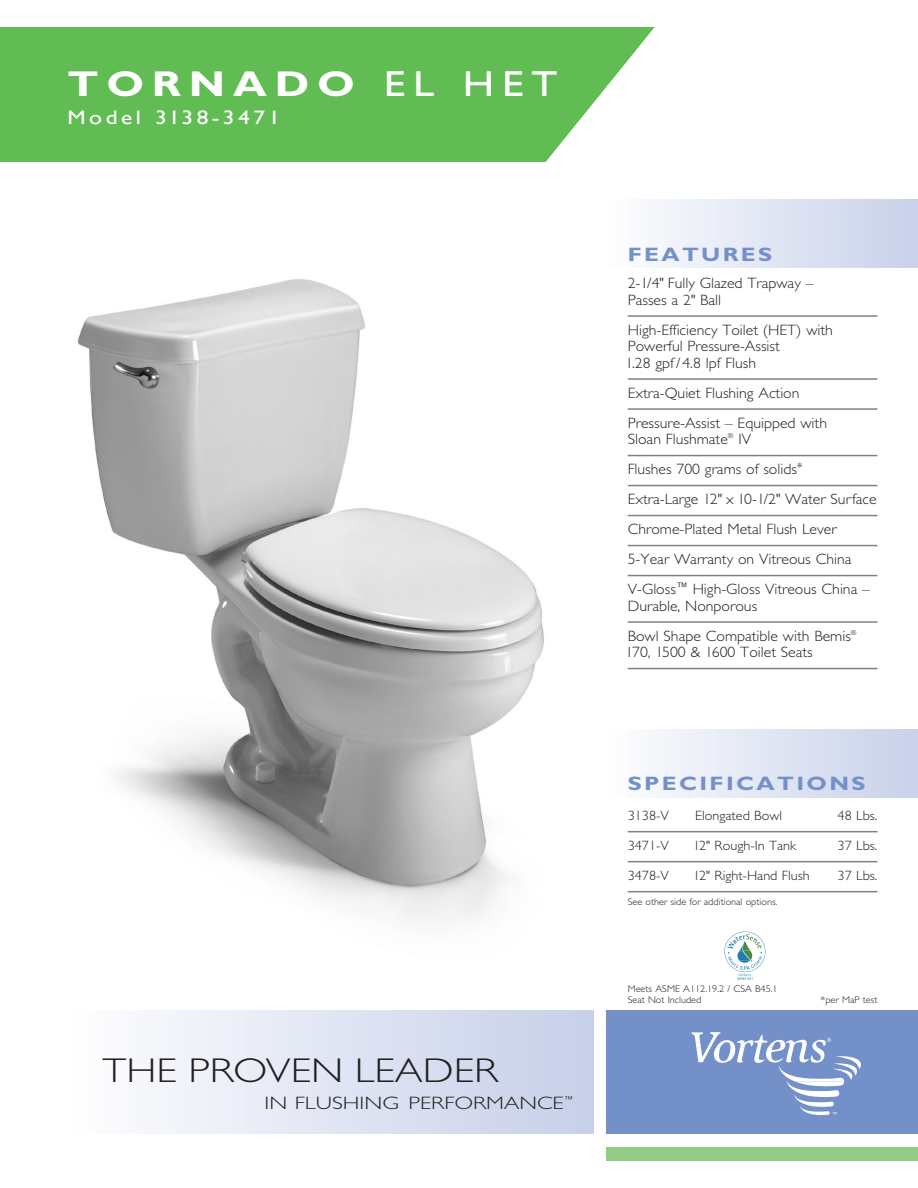
<style>
.page{position:relative;width:918px;height:1188px;background:#fff}
.page>*{position:absolute;margin:0;border:0;box-sizing:border-box;transform-origin:0 0}
.t1{font:700 36px "Gill Sans";letter-spacing:.18em;color:#fff;scale:1.2 1}
.t2{font:300 34.5px "Gill Sans";color:#231f20;scale:1.21 1}
.t3{font:700 19.5px "Gill Sans";letter-spacing:.1em;color:#7490c9;scale:1.2 1}
.t4{font:19.5px "Gill Sans";letter-spacing:.15em;color:#fff;scale:1.2 1}
.t5{font:300 18px "Gill Sans";color:#231f20;scale:1.29 1}
.t6{font:300 15px/30px "Gill Sans";color:#231f20;scale:1.05 1}
.t7{font:300 13.5px "Gill Sans";color:#231f20;scale:1.05 1}
.t8{font:300 9.75px/11.2px "Gill Sans";color:#231f20;scale:1.05 1}
.t9{font:300 6.75px "Gill Sans";color:#231f20;scale:1.05 1}
.s1{font-weight:400}
</style>
<div class="page">
<div style="left:606px;top:200px;width:312px;height:68px;background:linear-gradient(to right,#fdfefe,#c8d1ea)"></div>
<div style="left:606px;top:729px;width:312px;height:68px;background:linear-gradient(to right,#fdfefe,#c8d1ea)"></div>
<div style="left:68px;top:1010px;width:526px;height:124px;background:linear-gradient(to right,#fdfefe,#c6cfe9)"></div>
<div style="left:606px;top:1010px;width:312px;height:124px;background:#7490c9"></div>
<div style="left:606px;top:1148px;width:312px;height:13px;background:#93cc84"></div>
<svg style="left:691px;top:1032px;width:170px;height:83px"></svg>
<svg style="left:0;top:27px;width:655px;height:135px;background:#6fc162"></svg>
<svg style="left:724px;top:932px;width:41px;height:48px"></svg>
<img style="left:78px;top:279px;width:466px;height:645px">
<hr style="left:628px;top:315px;width:250px;height:2px;background:#808285">
<hr style="left:628px;top:378px;width:250px;height:2px;background:#808285">
<hr style="left:628px;top:408px;width:250px;height:2px;background:#808285">
<hr style="left:628px;top:455px;width:250px;height:1px;background:#808285">
<hr style="left:628px;top:485px;width:250px;height:1px;background:#808285">
<hr style="left:628px;top:515px;width:250px;height:1px;background:#808285">
<hr style="left:628px;top:545px;width:250px;height:1px;background:#808285">
<hr style="left:628px;top:575px;width:250px;height:1px;background:#808285">
<hr style="left:628px;top:621px;width:250px;height:2px;background:#808285">
<hr style="left:628px;top:668px;width:250px;height:1px;background:#808285">
<hr style="left:628px;top:831px;width:250px;height:1px;background:#808285">
<hr style="left:628px;top:861px;width:250px;height:1px;background:#808285">
<hr style="left:628px;top:891px;width:250px;height:1px;background:#808285">
<h1 class="t1" style="left:68px;top:63px;width:410px">TORNADO <span class="s1">EL het</span></h1>
<h3 class="t4" style="left:68px;top:106px;width:179px">Model 3138-3471</h3>
<h2 class="t2" style="left:103px;top:1051px;width:328px">THE PROVEN LEADER</h2>
<p class="t5" style="left:265px;top:1093px;width:241px">IN FLUSHING PERFORMANCE<sup>™</sup></p>
<h3 class="t3" style="left:628px;top:243px;width:122px">FEATURES</h3>
<p class="t6" style="left:628px;top:275px;width:179px;line-height:16.5px">2-1/4" Fully Glazed Trapway –<br>Passes a 2" Ball</p>
<p class="t6" style="left:625px;top:321px;width:199px;line-height:16.5px">High-Efficiency Toilet (HET) with<br>Powerful Pressure-Assist<br>1.28 gpf/4.8 lpf Flush</p>
<p class="t6" style="left:628px;top:378px;width:191px">Extra-Quiet Flushing Action<br>Pressure-Assist – Equipped with</p>
<p class="t6" style="left:628px;top:424px;width:97px">Sloan Flushmate</p>
<p class="t9" style="left:728px;top:432px;width:7px">®</p>
<p class="t6" style="left:628px;top:424px;width:239px;text-indent:111px">IV<br>Flushes 700 grams of solids<sup>*<br></sup>Extra-Large 12" x 10-1/2" Water Surface<br>Chrome-Plated Metal Flush Lever<br>5-Year Warranty on Vitreous China<br>V-Gloss<sup>™</sup> High-Gloss Vitreous China –</p>
<p class="t6" style="left:628px;top:591px;width:214px">Durable, Nonporous<br>Bowl Shape Compatible with Bemis</p>
<p class="t9" style="left:851px;top:628px;width:7px">®</p>
<p class="t6" style="left:625px;top:637px;width:180px">170, 1500 &amp; 1600 Toilet Seats</p>
<h3 class="t3" style="left:628px;top:772px;width:200px">SPECIFICATIONS</h3>
<p class="t7" style="left:628px;top:808px;width:41px">3138-V</p>
<p class="t7" style="left:695px;top:808px;width:84px">Elongated Bowl</p>
<p class="t7" style="left:838px;top:808px;width:40px">48 Lbs.</p>
<p class="t7" style="left:628px;top:838px;width:41px">3471-V</p>
<p class="t7" style="left:693px;top:838px;width:100px">12" Rough-In Tank</p>
<p class="t7" style="left:838px;top:838px;width:40px">37 Lbs.</p>
<p class="t7" style="left:628px;top:868px;width:41px">3478-V</p>
<p class="t7" style="left:693px;top:868px;width:112px">12" Right-Hand Flush</p>
<p class="t7" style="left:838px;top:868px;width:40px">37 Lbs.</p>
<p class="t8" style="left:628px;top:896px;width:144px">See other side for additional options.</p>
<p class="t8" style="left:628px;top:983px;width:144px">Meets ASME A112.19.2 / CSA B45.1<br>Seat Not Included</p>
<p class="t8" style="left:821px;top:995px;width:56px">*per MaP test</p>
</div>
